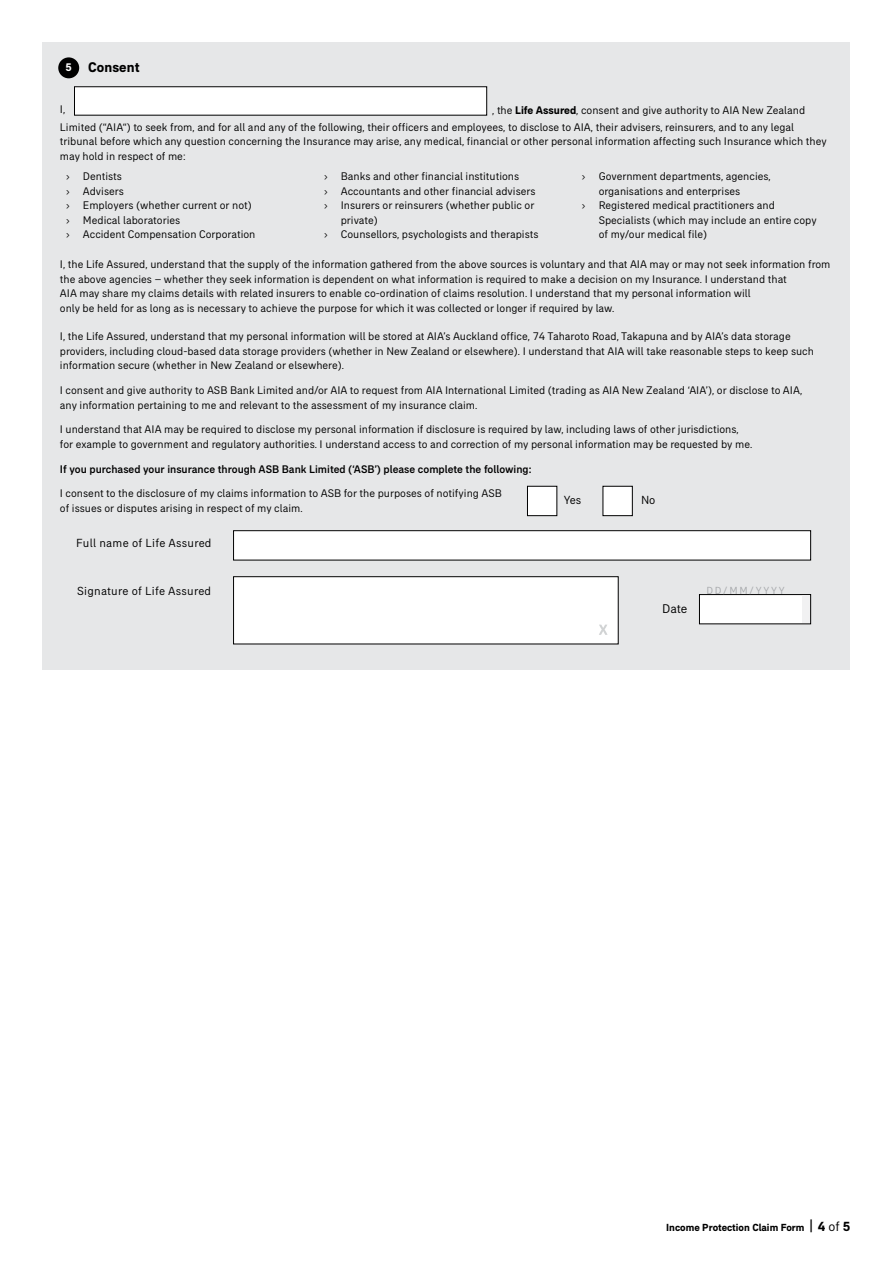
<style>
.page{position:relative;width:893px;height:1263px;background:#fff}
.page>*{position:absolute;margin:0;border:0;box-sizing:border-box;transform-origin:0 0}
.t1{font:700 14.25px "AIA Everest";letter-spacing:.005em;color:#000}
.t2{font:12.9px "AIA Everest";color:#000}
.t3{font:12px "AIA Everest";letter-spacing:.02em;color:#000}
.t4{font:11.25px/14.5px "AIA Everest";color:#000}
.t5{font:500 11.25px "AIA Everest";color:#000}
.t6{font:700 10.5px "AIA Everest";color:#000}
.t7{font:10.5px "AIA Everest";letter-spacing:.17em;color:#a7a9ac}
.s1{font-size:11.25px;color:#fff}
.s2{font-weight:700}
.s3{font-size:15.75px}
.s4{font-size:13.5px}
.s5{font-weight:400;font-size:13.5px}
</style>
<div class="page">
<div style="left:43px;top:43px;width:807px;height:627px;background:#e6e7e8"></div>
<div style="left:603px;top:486px;width:29px;height:30px;background:#fff"></div>
<div style="left:603px;top:486px;width:29px;height:30px;border:1px solid #000"></div>
<div style="left:527px;top:486px;width:30px;height:30px;background:#fff"></div>
<div style="left:527px;top:486px;width:30px;height:30px;border:1px solid #000"></div>
<div style="left:58px;top:57px;width:21px;height:21px;background:#000;border-radius:50%"></div>
<div style="left:74px;top:87px;width:413px;height:28px;background:#fff"></div>
<div style="left:234px;top:531px;width:577px;height:29px;background:#fff"></div>
<div style="left:233px;top:530px;width:578px;height:30px;border:1px solid #000"></div>
<div style="left:234px;top:577px;width:384px;height:67px;background:#fff"></div>
<div style="left:233px;top:576px;width:385px;height:68px;border:1px solid #000"></div>
<svg style="left:599px;top:625px;width:9px;height:10px"></svg>
<div style="left:699px;top:594px;width:112px;height:30px;background:#fff"></div>
<div style="left:699px;top:594px;width:112px;height:30px;border:1px solid #000"></div>
<div style="left:802px;top:595px;width:8px;height:28px;background:#f1f1f2"></div>
<p class="t1" style="left:66px;top:59px;width:76px"><span class="s1">5</span> Consent</p>
<p class="t4" style="left:60px;top:102px;width:7px">I,</p>
<p class="t4" style="left:492px;top:103px;width:315px">, the <span class="s2">Life Assured</span>, consent and give authority to AIA New Zealand</p>
<p class="t4" style="left:60px;top:119px;width:768px">Limited (“AIA“) to seek from, and for all and any of the following, their officers and employees, to disclose to AIA, their advisers, reinsurers, and to any legal tribunal before which any question concerning the Insurance may arise, any medical, financial or other personal information affecting such Insurance which they may hold in respect of me:</p>
<p class="t4" style="left:66px;top:169px;width:191px">› Dentists<br>› Advisers<br>› Employers (whether current or not) › Medical laboratories<br>› Accident Compensation Corporation</p>
<p class="t4" style="left:324px;top:169px;width:197px">› Banks and other financial institutions</p>
<p class="t4" style="left:582px;top:169px;width:191px">› Government departments, agencies,</p>
<p class="t4" style="left:599px;top:183px;width:143px">organisations and enterprises</p>
<p class="t4" style="left:582px;top:198px;width:195px">› Registered medical practitioners and</p>
<p class="t4" style="left:599px;top:213px;width:220px">Specialists (which may include an entire copy</p>
<p class="t4" style="left:599px;top:227px;width:110px">of my/our medical file)</p>
<p class="t4" style="left:60px;top:257px;width:772px">I, the Life Assured, understand that the supply of the information gathered from the above sources is voluntary and that AIA may or may not seek information from the above agencies – whether they seek information is dependent on what information is required to make a decision on my Insurance. I understand that<br>AIA may share my claims details with related insurers to enable co-ordination of claims resolution. I understand that my personal information will<br>only be held for as long as is necessary to achieve the purpose for which it was collected or longer if required by law.</p>
<p class="t4" style="left:60px;top:329px;width:755px">I, the Life Assured, understand that my personal information will be stored at AIA’s Auckland office, 74 Taharoto Road, Takapuna and by AIA’s data storage providers, including cloud-based data storage providers (whether in New Zealand or elsewhere). I understand that AIA will take reasonable steps to keep such information secure (whether in New Zealand or elsewhere).</p>
<p class="t4" style="left:60px;top:383px;width:744px">I consent and give authority to ASB Bank Limited and/or AIA to request from AIA International Limited (trading as AIA New Zealand ‘AIA’), or disclose to AIA, any information pertaining to me and relevant to the assessment of my insurance claim.</p>
<p class="t4" style="left:60px;top:422px;width:694px">I understand that AIA may be required to disclose my personal information if disclosure is required by law, including laws of other jurisdictions, for example to government and regulatory authorities. I understand access to and correction of my personal information may be requested by me.</p>
<p class="t5" style="left:60px;top:462px;width:473px">If you purchased your insurance through ASB Bank Limited (‘ASB’) please complete the following:</p>
<p class="t4" style="left:60px;top:486px;width:443px">I consent to the disclosure of my claims information to ASB for the purposes of notifying ASB of issues or disputes arising in respect of my claim.</p>
<p class="t3" style="left:564px;top:493px;width:19px">Yes</p>
<p class="t3" style="left:641px;top:493px;width:16px">No</p>
<p class="t4" style="left:324px;top:183px;width:213px">› Accountants and other financial advisers</p>
<p class="t4" style="left:324px;top:198px;width:212px">› Insurers or reinsurers (whether public or</p>
<p class="t4" style="left:341px;top:213px;width:39px">private)</p>
<p class="t4" style="left:324px;top:227px;width:216px">› Counsellors, psychologists and therapists</p>
<p class="t3" style="left:76px;top:536px;width:137px">Full name of Life Assured</p>
<p class="t3" style="left:77px;top:584px;width:136px">Signature of Life Assured</p>
<p class="t2" style="left:662px;top:601px;width:27px">Date</p>
<p class="t7" style="left:706px;top:584px;width:80px">DD/MM/YYYY</p>
<p class="t6" style="left:666px;top:1221px;width:186px">Income Protection Claim Form <span class="s3">|</span> <span class="s4">4</span> <span class="s5">of</span> <span class="s4">5</span></p>
</div>
